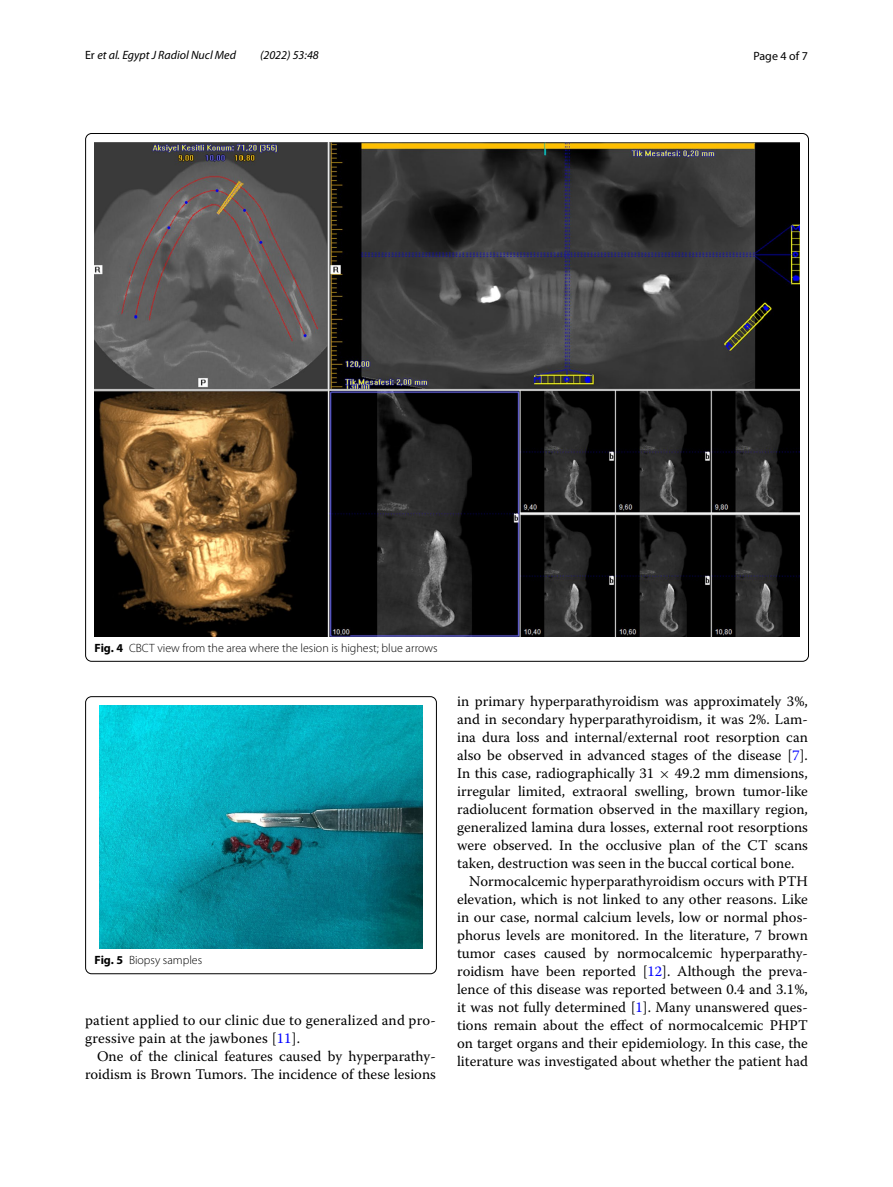
<style>
.page{position:relative;width:893px;height:1187px;background:#fff}
.page>*{position:absolute;margin:0;border:0;box-sizing:border-box;transform-origin:0 0}
.t1{font:14.7px/18px "Warnock Pro";color:#000}
.t2{font:300 12px "Myriad Pro";color:#000}
.t3{font:italic 12px "Myriad Pro";color:#000}
.t4{font:12px "Myriad Pro";color:#000}
.s1{font-style:normal}
.s2{font-weight:700}
.s3{color:#00f}
.s4{font-family:"MTSY"}
</style>
<div class="page">
<img style="left:94px;top:142px;width:706px;height:494px">
<img style="left:99px;top:705px;width:324px;height:243px">
<div style="left:85px;top:696px;width:352px;height:277px;border:1px solid #000;border-radius:6px"></div>
<p class="t3" style="left:85px;top:48px;width:152px"><span class="s1">Er</span> et al. Egypt J Radiol Nucl Med</p>
<p class="t3" style="left:260px;top:48px;width:60px">(2022) 53:48</p>
<p class="t4" style="left:753px;top:48px;width:56px">Page 4 of 7</p>
<p class="t2" style="left:95px;top:641px;width:344px"><span class="s2">Fig. 4</span> CBCT view from the area where the lesion is highest; blue arrows</p>
<p class="t2" style="left:95px;top:952px;width:109px"><span class="s2">Fig. 5</span> Biopsy samples</p>
<p class="t1" style="left:85px;top:1010px;width:352px">patient applied to our clinic due to generalized and pro&shy;gressive pain at the jawbones [<span class="s3">11</span>].</p>
<p class="t1" style="left:85px;top:1046px;width:352px;text-align:right">One of the clinical features caused by hyperparathy&shy;roidism is Brown Tumors. The incidence of these lesions</p>
<p class="t1" style="left:457px;top:691px;width:352px">in primary hyperparathyroidism was approximately 3%,</p>
<p class="t1" style="left:457px;top:709px;width:352px">and in secondary hyperparathyroidism, it was 2%. Lam-</p>
<p class="t1" style="left:457px;top:727px;width:352px">ina dura loss and internal/external root resorption can</p>
<p class="t1" style="left:457px;top:745px;width:352px">also be observed in advanced stages of the disease [<span class="s3">7</span>].</p>
<p class="t1" style="left:457px;top:763px;width:352px">In this case, radiographically 31 <span class="s4">×</span> 49.2 mm dimensions,</p>
<p class="t1" style="left:457px;top:781px;width:352px">irregular limited, extraoral swelling, brown tumor-like</p>
<p class="t1" style="left:457px;top:799px;width:352px">radiolucent formation observed in the maxillary region,</p>
<p class="t1" style="left:457px;top:817px;width:352px">generalized lamina dura losses, external root resorptions</p>
<p class="t1" style="left:457px;top:835px;width:352px">were observed. In the occlusive plan of the CT scans</p>
<p class="t1" style="left:457px;top:853px;width:339px">taken, destruction was seen in the buccal cortical bone.</p>
<p class="t1" style="left:469px;top:871px;width:340px">Normocalcemic hyperparathyroidism occurs with PTH</p>
<p class="t1" style="left:457px;top:889px;width:352px">elevation, which is not linked to any other reasons. Like</p>
<p class="t1" style="left:457px;top:907px;width:352px">in our case, normal calcium levels, low or normal phos-</p>
<p class="t1" style="left:457px;top:925px;width:352px">phorus levels are monitored. In the literature, 7 brown</p>
<p class="t1" style="left:457px;top:943px;width:352px">tumor cases caused by normocalcemic hyperparathy-</p>
<p class="t1" style="left:457px;top:961px;width:352px">roidism have been reported [<span class="s3">12</span>]. Although the preva-</p>
<p class="t1" style="left:457px;top:979px;width:352px">lence of this disease was reported between 0.4 and 3.1%,</p>
<p class="t1" style="left:457px;top:997px;width:352px">it was not fully determined [<span class="s3">1</span>]. Many unanswered ques-</p>
<p class="t1" style="left:457px;top:1015px;width:352px">tions remain about the effect of normocalcemic PHPT</p>
<p class="t1" style="left:457px;top:1033px;width:352px">on target organs and their epidemiology. In this case, the</p>
<p class="t1" style="left:457px;top:1051px;width:352px">literature was investigated about whether the patient had</p>
</div>
